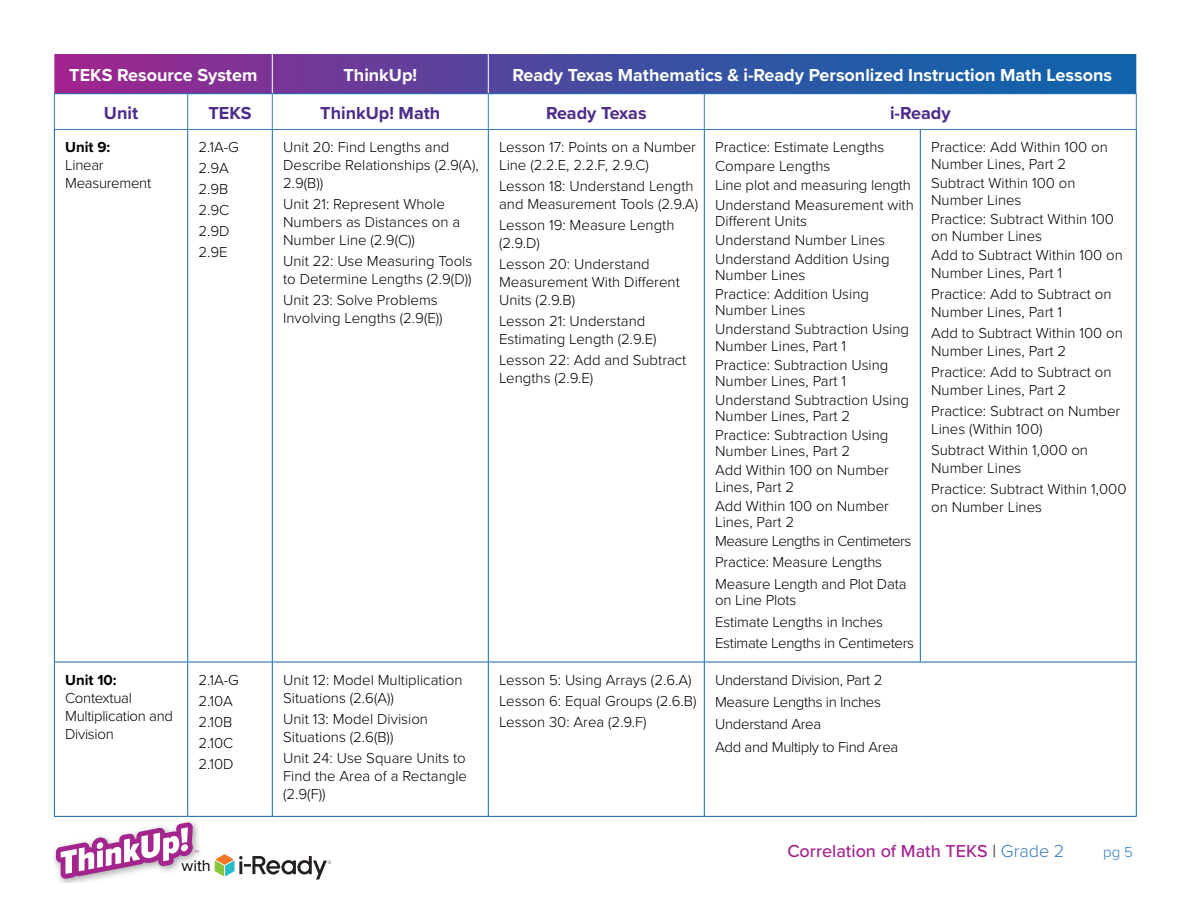
<style>
.page{position:relative;width:1188px;height:918px;background:#fff}
.page>*{position:absolute;margin:0;border:0;box-sizing:border-box;transform-origin:0 0}
.t1{font:700 18px "Proxima Nova";color:#fff}
.t2{font:700 18px "Proxima Nova";color:#4e2b8a}
.t3{font:500 18px "Proxima Nova";color:#a3238e}
.t4{font:16.2px "Proxima Nova";color:#010101}
._2021-Body{font:300 15px/18px "Proxima Nova";color:#000}
._2021-Body-2{font:300 15px/18px "Proxima Nova";letter-spacing:-.02em;color:#000}
._2021-Body-3{font:300 15px "Proxima Nova";letter-spacing:-.03em;color:#000}
.t5{font:300 15px "Proxima Nova";color:#357ab7}
.s1{font-weight:700}
.s2{color:#4d4d4f}
.s3{font-weight:300;color:#357ab7}
</style>
<div class="page">
<img style="left:54px;top:821px;width:138px;height:61px">
<svg style="left:56px;top:822px;width:143px;height:57px"></svg>
<svg style="left:215px;top:854px;width:116px;height:26px"></svg>
<svg style="left:54px;top:54px;width:1082px;height:39px;background:#4c499e"></svg>
<svg style="left:705px;top:130px;width:431px;height:532px"></svg>
<hr style="left:272px;top:54px;width:1px;height:39px;background:#fff">
<hr style="left:488px;top:54px;width:1px;height:39px;background:#fff">
<hr style="left:54px;top:93px;width:134px;height:1px;background:#1163aa">
<hr style="left:188px;top:93px;width:84px;height:1px;background:#1163aa">
<hr style="left:272px;top:93px;width:216px;height:1px;background:#1163aa">
<hr style="left:488px;top:93px;width:216px;height:1px;background:#1163aa">
<hr style="left:704px;top:93px;width:216px;height:1px;background:#1163aa">
<hr style="left:920px;top:93px;width:217px;height:1px;background:#1163aa">
<hr style="left:54px;top:94px;width:1px;height:35px;background:#357ab7">
<hr style="left:187px;top:94px;width:1px;height:35px;background:#357ab7">
<hr style="left:272px;top:94px;width:1px;height:35px;background:#357ab7">
<hr style="left:488px;top:94px;width:1px;height:35px;background:#357ab7">
<hr style="left:704px;top:94px;width:1px;height:35px;background:#357ab7">
<hr style="left:1136px;top:94px;width:1px;height:35px;background:#357ab7">
<hr style="left:54px;top:129px;width:134px;height:1px;background:#357ab7">
<hr style="left:188px;top:129px;width:84px;height:1px;background:#357ab7">
<hr style="left:272px;top:129px;width:216px;height:1px;background:#357ab7">
<hr style="left:488px;top:129px;width:216px;height:1px;background:#357ab7">
<hr style="left:704px;top:129px;width:216px;height:1px;background:#357ab7">
<hr style="left:920px;top:129px;width:217px;height:1px;background:#357ab7">
<hr style="left:54px;top:130px;width:1px;height:532px;background:#1163aa">
<hr style="left:187px;top:130px;width:1px;height:532px;background:#1163aa">
<hr style="left:272px;top:130px;width:1px;height:532px;background:#1163aa">
<hr style="left:488px;top:130px;width:1px;height:532px;background:#1163aa">
<hr style="left:704px;top:130px;width:1px;height:532px;background:#1163aa">
<hr style="left:920px;top:130px;width:1px;height:532px;background:#1163aa">
<hr style="left:1136px;top:130px;width:1px;height:532px;background:#1163aa">
<hr style="left:54px;top:662px;width:134px;height:1px;background:#1163aa">
<hr style="left:54px;top:662px;width:1px;height:154px;background:#1163aa">
<hr style="left:188px;top:662px;width:84px;height:1px;background:#1163aa">
<hr style="left:187px;top:662px;width:1px;height:154px;background:#1163aa">
<hr style="left:272px;top:662px;width:216px;height:1px;background:#1163aa">
<hr style="left:272px;top:662px;width:1px;height:154px;background:#1163aa">
<hr style="left:488px;top:662px;width:216px;height:1px;background:#1163aa">
<hr style="left:488px;top:662px;width:1px;height:154px;background:#1163aa">
<hr style="left:704px;top:662px;width:216px;height:1px;background:#1163aa">
<hr style="left:704px;top:662px;width:1px;height:154px;background:#1163aa">
<hr style="left:920px;top:662px;width:217px;height:1px;background:#1163aa">
<hr style="left:1136px;top:662px;width:1px;height:154px;background:#1163aa">
<hr style="left:54px;top:816px;width:134px;height:1px;background:#1163aa">
<hr style="left:188px;top:816px;width:84px;height:1px;background:#1163aa">
<hr style="left:272px;top:816px;width:216px;height:1px;background:#1163aa">
<hr style="left:488px;top:816px;width:216px;height:1px;background:#1163aa">
<hr style="left:704px;top:816px;width:216px;height:1px;background:#1163aa">
<hr style="left:920px;top:816px;width:217px;height:1px;background:#1163aa">
<p class="t1" style="left:69px;top:62px;width:190px">TEKS Resource System</p>
<p class="t1" style="left:343px;top:62px;width:75px">ThinkUp!</p>
<p class="t1" style="left:513px;top:62px;width:601px">Ready Texas Mathematics &amp; i-Ready Personlized Instruction Math Lessons</p>
<p class="t2" style="left:104px;top:99px;width:36px">Unit</p>
<p class="t2" style="left:208px;top:99px;width:45px">TEKS</p>
<p class="t2" style="left:320px;top:99px;width:122px">ThinkUp! Math</p>
<p class="t2" style="left:546px;top:99px;width:102px">Ready Texas</p>
<p class="t2" style="left:890px;top:99px;width:62px">i-Ready</p>
<p class="_2021-Body-2" style="left:65px;top:137px;width:87px"><span class="s1">Unit 9:<br></span>Linear<br>Measurement</p>
<p class="_2021-Body" style="left:199px;top:137px;width:42px">2.1A-G</p>
<p class="_2021-Body" style="left:283px;top:137px;width:197px">Unit 20: Find Lengths and<br>Describe Relationships (2.9(A),<br>2.9(B))</p>
<p class="_2021-Body" style="left:283px;top:194px;width:179px">Unit 21: Represent Whole<br>Numbers as Distances on a<br>Number Line (2.9(C))</p>
<p class="_2021-Body" style="left:283px;top:251px;width:191px">Unit 22: Use Measuring Tools to Determine Lengths (2.9(D))</p>
<p class="_2021-Body" style="left:283px;top:290px;width:161px">Unit 23: Solve Problems<br>Involving Lengths (2.9(E))</p>
<p class="_2021-Body" style="left:931px;top:138px;width:178px;line-height:16.5px">Practice: Add Within 100 on<br>Number Lines, Part 2</p>
<p class="_2021-Body" style="left:931px;top:174px;width:146px;line-height:16.5px">Subtract Within 100 on<br>Number Lines</p>
<p class="_2021-Body" style="left:931px;top:210px;width:184px;line-height:16.5px">Practice: Subtract Within 100 on Number Lines</p>
<p class="_2021-Body" style="left:931px;top:245px;width:193px">Add to Subtract Within 100 on<br>Number Lines, Part 1</p>
<p class="_2021-Body" style="left:931px;top:284px;width:182px">Practice: Add to Subtract on<br>Number Lines, Part 1</p>
<p class="_2021-Body" style="left:931px;top:323px;width:193px">Add to Subtract Within 100 on<br>Number Lines, Part 2</p>
<p class="_2021-Body" style="left:931px;top:362px;width:182px">Practice: Add to Subtract on<br>Number Lines, Part 2</p>
<p class="_2021-Body" style="left:931px;top:401px;width:191px">Practice: Subtract on Number<br>Lines (Within 100)</p>
<p class="_2021-Body" style="left:931px;top:440px;width:158px">Subtract Within 1,000 on<br>Number Lines</p>
<p class="_2021-Body" style="left:931px;top:479px;width:197px">Practice: Subtract Within 1,000 on Number Lines</p>
<p class="_2021-Body" style="left:499px;top:137px;width:198px">Lesson 17: Points on a Number<br>Line (2.2.E, 2.2.F, 2.9.C)</p>
<p class="_2021-Body" style="left:499px;top:176px;width:200px">Lesson 18: Understand Length and Measurement Tools (2.9.A)</p>
<p class="_2021-Body" style="left:499px;top:215px;width:177px">Lesson 19: Measure Length (2.9.D)</p>
<p class="_2021-Body" style="left:499px;top:254px;width:182px">Lesson 20: Understand<br>Measurement With Different<br>Units (2.9.B)</p>
<p class="_2021-Body" style="left:499px;top:311px;width:159px">Lesson 21: Understand<br>Estimating Length (2.9.E)</p>
<p class="_2021-Body" style="left:499px;top:350px;width:189px">Lesson 22: Add and Subtract<br>Lengths (2.9.E)</p>
<p class="_2021-Body" style="left:715px;top:137px;width:171px">Practice: Estimate Lengths</p>
<p class="_2021-Body" style="left:715px;top:156px;width:117px">Compare Lengths</p>
<p class="_2021-Body" style="left:715px;top:176px;width:197px">Line plot and measuring length</p>
<p class="_2021-Body" style="left:715px;top:196px;width:200px;line-height:16.2px">Understand Measurement with<br>Different Units</p>
<p class="_2021-Body" style="left:715px;top:230px;width:171px">Understand Number Lines</p>
<p class="_2021-Body" style="left:715px;top:250px;width:176px;line-height:16.2px">Understand Addition Using<br>Number Lines</p>
<p class="_2021-Body" style="left:715px;top:285px;width:155px;line-height:16.2px">Practice: Addition Using<br>Number Lines</p>
<p class="_2021-Body" style="left:715px;top:320px;width:195px;line-height:16.2px">Understand Subtraction Using<br>Number Lines, Part 1</p>
<p class="_2021-Body" style="left:715px;top:356px;width:175px;line-height:16.2px">Practice: Subtraction Using<br>Number Lines, Part 1</p>
<p class="_2021-Body" style="left:715px;top:391px;width:195px;line-height:16.2px">Understand Subtraction Using<br>Number Lines, Part 2</p>
<p class="_2021-Body" style="left:715px;top:426px;width:175px;line-height:16.2px">Practice: Subtraction Using<br>Number Lines, Part 2</p>
<p class="_2021-Body" style="left:715px;top:461px;width:175px;line-height:16.2px">Add Within 100 on Number<br>Lines, Part 2</p>
<p class="_2021-Body" style="left:715px;top:497px;width:175px;line-height:16.2px">Add Within 100 on Number<br>Lines, Part 2</p>
<p class="_2021-Body-3" style="left:715px;top:530px;width:198px">Measure Lengths in Centimeters</p>
<p class="_2021-Body" style="left:715px;top:553px;width:169px">Practice: Measure Lengths</p>
<p class="_2021-Body" style="left:715px;top:575px;width:193px;line-height:16.2px">Measure Length and Plot Data on Line Plots</p>
<p class="_2021-Body" style="left:715px;top:612px;width:169px">Estimate Lengths in Inches</p>
<p class="_2021-Body-2" style="left:715px;top:633px;width:200px">Estimate Lengths in Centimeters</p>
<p class="_2021-Body" style="left:199px;top:158px;width:32px">2.9A</p>
<p class="_2021-Body" style="left:199px;top:179px;width:31px">2.9B</p>
<p class="_2021-Body" style="left:199px;top:200px;width:32px">2.9C</p>
<p class="_2021-Body" style="left:199px;top:221px;width:33px">2.9D</p>
<p class="_2021-Body" style="left:199px;top:242px;width:31px">2.9E</p>
<p class="_2021-Body-2" style="left:65px;top:670px;width:109px"><span class="s1">Unit 10:<br></span>Contextual<br>Multiplication and<br>Division</p>
<p class="_2021-Body" style="left:199px;top:670px;width:42px">2.1A-G</p>
<p class="_2021-Body" style="left:199px;top:691px;width:36px">2.10A</p>
<p class="_2021-Body" style="left:199px;top:712px;width:35px">2.10B</p>
<p class="_2021-Body" style="left:199px;top:733px;width:36px">2.10C</p>
<p class="_2021-Body" style="left:199px;top:754px;width:37px">2.10D</p>
<p class="t4" style="left:182px;top:853px;width:31px">with</p>
<p class="_2021-Body" style="left:283px;top:670px;width:181px">Unit 12: Model Multiplication<br>Situations (2.6(A))</p>
<p class="_2021-Body" style="left:283px;top:709px;width:146px">Unit 13: Model Division<br>Situations (2.6(B))</p>
<p class="_2021-Body" style="left:283px;top:748px;width:185px;text-align:justify">Unit 24: Use Square Units to Find the Area of a Rectangle (2.9(F))</p>
<p class="_2021-Body" style="left:499px;top:670px;width:194px">Lesson 5: Using Arrays (2.6.A)</p>
<p class="_2021-Body" style="left:499px;top:691px;width:199px">Lesson 6: Equal Groups (2.6.B)</p>
<p class="_2021-Body" style="left:499px;top:712px;width:149px">Lesson 30: Area (2.9.F)</p>
<p class="_2021-Body-2" style="left:715px;top:670px;width:169px">Understand Division, Part 2</p>
<p class="_2021-Body-2" style="left:715px;top:692px;width:167px">Measure Lengths in Inches</p>
<p class="_2021-Body-2" style="left:715px;top:715px;width:108px">Understand Area</p>
<p class="_2021-Body-2" style="left:715px;top:737px;width:185px">Add and Multiply to Find Area</p>
<p class="t3" style="left:787px;top:837px;width:278px">Correlation of Math TEKS <span class="s2">|</span> <span class="s3">Grade 2</span></p>
<p class="t5" style="left:1103px;top:840px;width:31px">pg 5</p>
</div>
